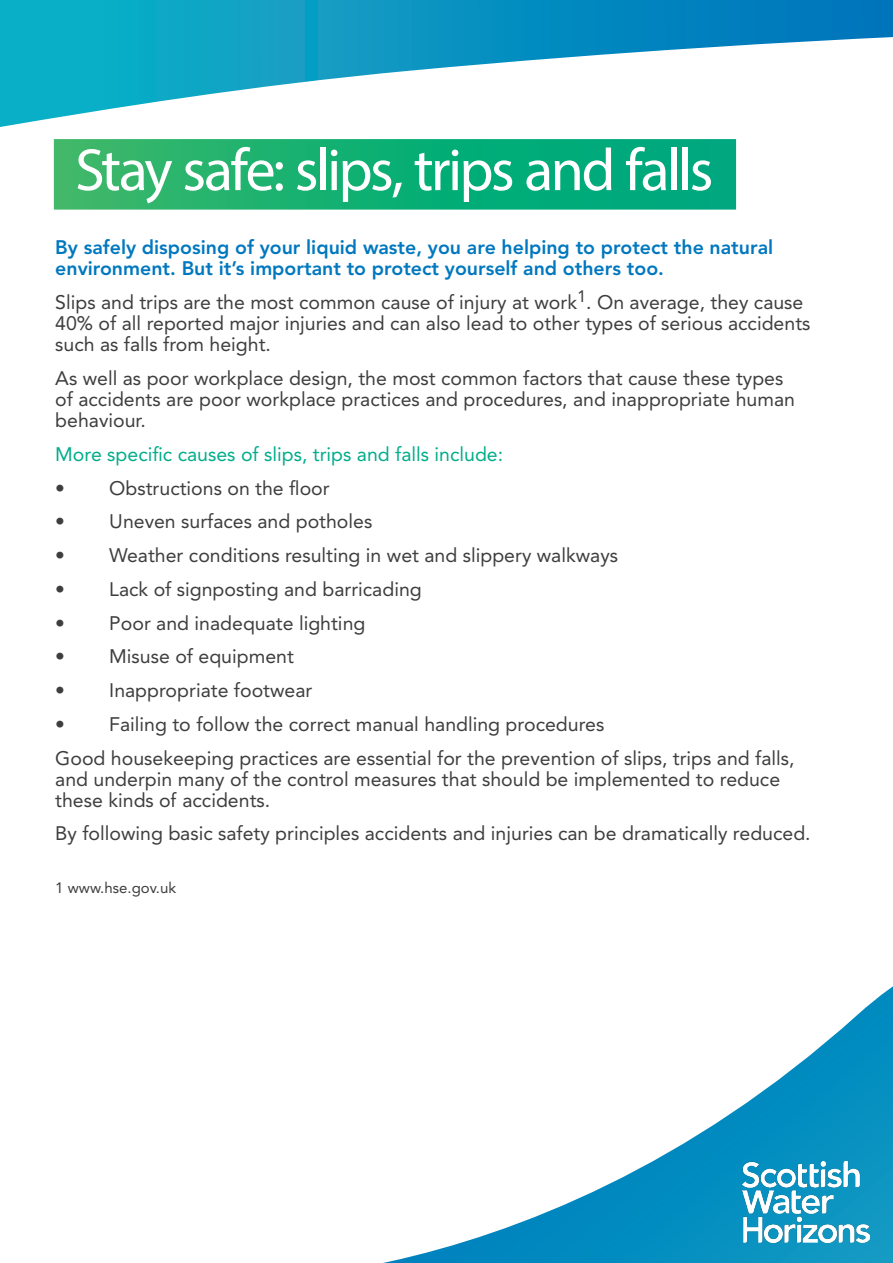
<style>
.page{position:relative;width:893px;height:1263px;background:#fff}
.page>*{position:absolute;margin:0;border:0;box-sizing:border-box;transform-origin:0 0}
.Horizon_Line_Green{font:60px "Myriad Pro";letter-spacing:-.045em;color:#fff}
.Body{font:19.5px/21px "Avenir LT Std";color:#3e3e3f}
.Body-2{font:800 19.5px/21px "Avenir LT Std";color:#0078bf}
.Body-3{font:19.5px "Avenir LT Std";color:#00ad8b}
.Body-4{font:15px "Avenir LT Std";color:#3e3e3f}
</style>
<div class="page">
<svg style="left:0;top:0;width:893px;height:127px"></svg>
<div style="left:54px;top:139px;width:682px;height:71px;background:linear-gradient(to right,#36b869,#00a67f)"></div>
<svg style="left:383px;top:986px;width:510px;height:277px"></svg>
<img style="left:743px;top:1161px;width:126px;height:81px">
<p class="Horizon_Line_Green" style="left:75px;top:133px;width:640px">Stay safe: slips, trips and falls</p>
<p class="Body-2" style="left:55px;top:237px;width:719px">By safely disposing of your liquid waste, you are helping to protect the natural environment. But it’s important to protect yourself and others too.</p>
<p class="Body" style="left:55px;top:292px;width:757px">Slips and trips are the most common cause of injury at work<sup>1</sup>. On average, they cause<br>40% of all reported major injuries and can also lead to other types of serious accidents such as falls from height.</p>
<p class="Body" style="left:55px;top:368px;width:741px">As well as poor workplace design, the most common factors that cause these types of accidents are poor workplace practices and procedures, and inappropriate human behaviour.</p>
<p class="Body-3" style="left:55px;top:443px;width:449px">More specific causes of slips, trips and falls include:</p>
<p class="Body" style="left:55px;top:477px;width:276px">• Obstructions on the floor</p>
<p class="Body" style="left:55px;top:511px;width:319px">• Uneven surfaces and potholes</p>
<p class="Body" style="left:55px;top:545px;width:564px">• Weather conditions resulting in wet and slippery walkways</p>
<p class="Body" style="left:55px;top:579px;width:368px">• Lack of signposting and barricading</p>
<p class="Body" style="left:55px;top:612px;width:312px">• Poor and inadequate lighting</p>
<p class="Body" style="left:55px;top:646px;width:240px">• Misuse of equipment</p>
<p class="Body" style="left:55px;top:680px;width:259px">• Inappropriate footwear</p>
<p class="Body" style="left:55px;top:714px;width:551px">• Failing to follow the correct manual handling procedures</p>
<p class="Body" style="left:55px;top:747px;width:741px">Good housekeeping practices are essential for the prevention of slips, trips and falls, and underpin many of the control measures that should be implemented to reduce these kinds of accidents.</p>
<p class="Body" style="left:55px;top:823px;width:757px">By following basic safety principles accidents and injuries can be dramatically reduced.</p>
<p class="Body-4" style="left:55px;top:879px;width:122px">1 www.hse.gov.uk</p>
</div>
